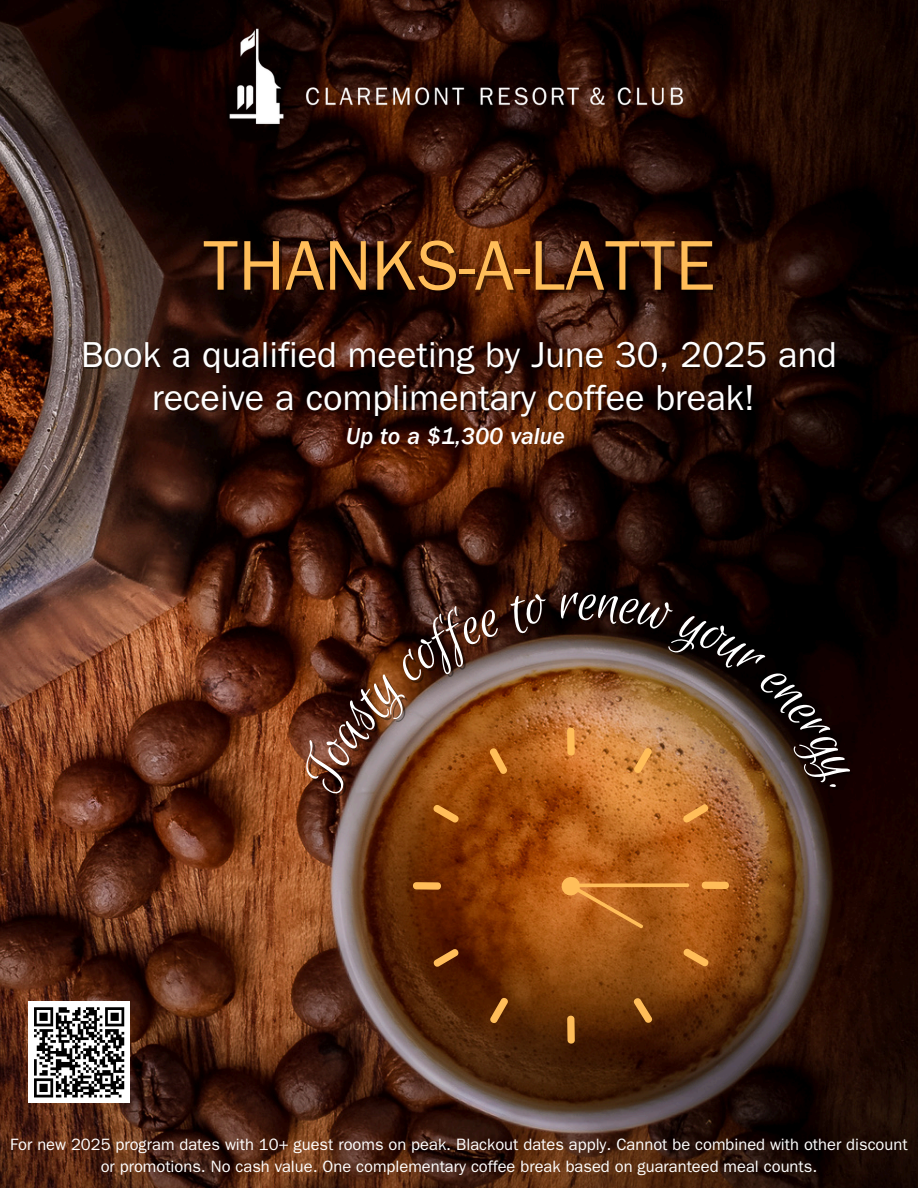
<style>
.page{position:relative;width:918px;height:1188px;background:#fff}
.page>*{position:absolute;margin:0;border:0;box-sizing:border-box;transform-origin:0 0}
.t1{font:70.8px "ITC Franklin Gothic Std";color:#ffbd59}
.t2{font:36.3px "ITC Franklin Gothic Std";color:#fff}
.t3{font:24px "ITC Franklin Gothic Std Med It";color:#fff}
.t4{font:16.5px/22.5px "ITC Franklin Gothic Std";color:#fff;text-align:center}
</style>
<div class="page">
<img style="left:0;top:0;width:918px;height:1188px">
<svg style="left:625px;top:994px;width:36px;height:33px"></svg>
<svg style="left:554px;top:1011px;width:34px;height:37px"></svg>
<svg style="left:488px;top:996px;width:22px;height:29px"></svg>
<img style="left:228px;top:0;width:462px;height:214px">
<div style="left:29px;top:1002px;width:101px;height:101px;background:#fff"></div>
<svg style="left:34px;top:1007px;width:91px;height:91px"></svg>
<img style="left:294px;top:592px;width:557px;height:384px">
<p class="t1" style="left:203px;top:241px;width:514px">THANKS-A-LATTE</p>
<h1 class="t2" style="left:81px;top:343px;width:757px">Book a qualified meeting by June 30, 2025 and</h1>
<h3 class="t2" style="left:152px;top:385px;width:604px">receive a complimentary coffee break!</h3>
<h3 class="t3" style="left:346px;top:427px;width:221px">Up to a $1,300 value</h3>
<p class="t4" style="left:10px;top:1135px;width:899px">For new 2025 program dates with 10+ guest rooms on peak. Blackout dates apply. Cannot be combined with other discount or promotions. No cash value. One complementary coffee break based on guaranteed meal counts.</p>
</div>
